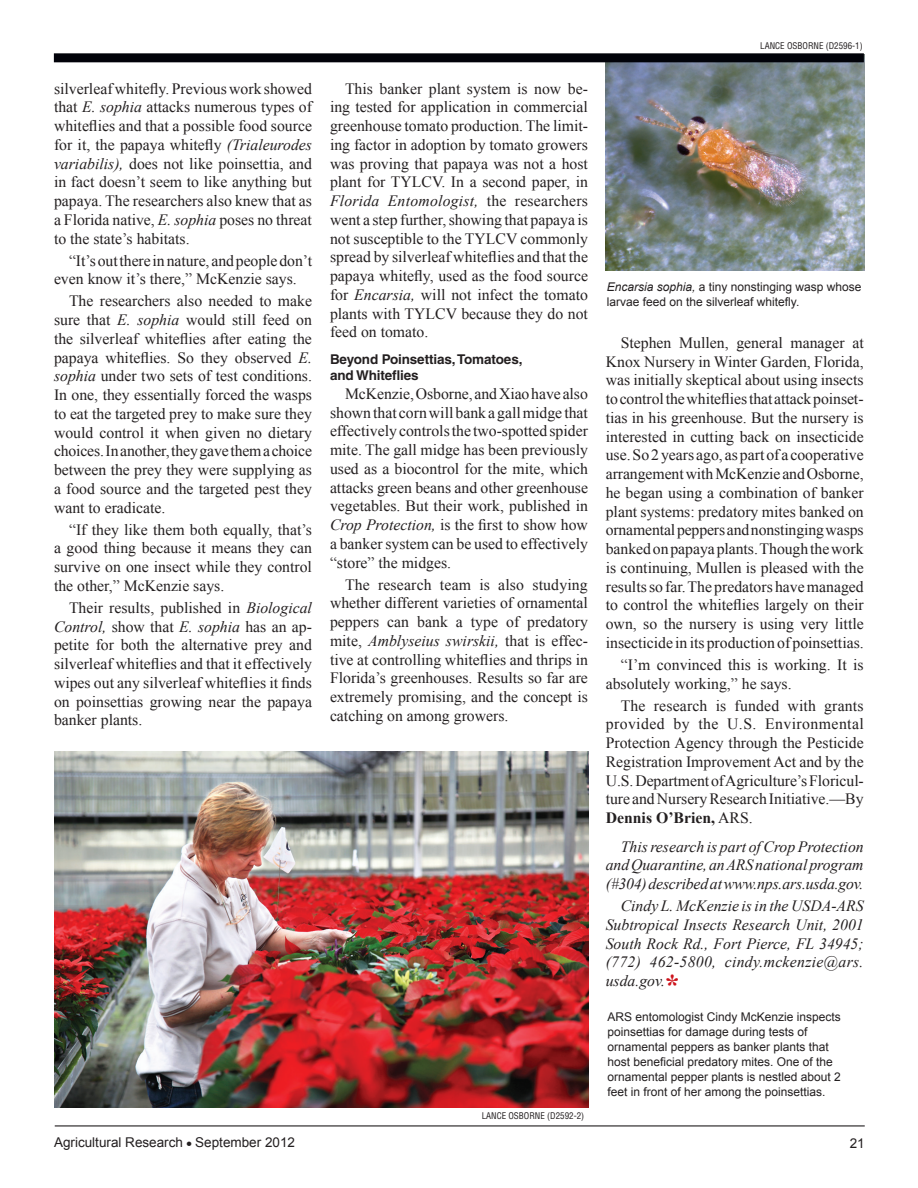
<style>
.page{position:relative;width:918px;height:1188px;background:#fff}
.page>*{position:absolute;margin:0;border:0;box-sizing:border-box;transform-origin:0 0}
.bodyTxt{font:15.75px/18.8px "Times New Roman";color:#231f20;text-align:justify}
.bodyTxtEnd{font:15.75px/18.8px "Times New Roman";color:#231f20;text-align:justify}
.bodyTxt-2{font:italic 15.75px/18.8px "Times New Roman";letter-spacing:-.005em;color:#231f20;text-align:justify}
.Subhead{font:700 13.5px/16.5px "Helvetica";letter-spacing:-.01em;color:#231f20}
.t1{font:13.5px "Arial";color:#231f20}
.t2{font:12px/15px "Arial";color:#231f20}
.Photo_credit{font:condensed 9px "Helvetica";color:#231f20}
.t3{font:6px "Monotype Sorts";color:#231f20}
.s1{font-style:italic}
.s2{font-weight:700}
.s3{font-weight:700;font-style:normal;font-size:30px;color:#cd151d}
</style>
<div class="page">
<hr style="left:55px;top:1125px;width:810px;height:1px;background:#231f20">
<img style="left:606px;top:62px;width:258px;height:209px">
<div style="left:54px;top:53px;width:810px;height:9px;background:#010209"></div>
<img style="left:55px;top:752px;width:533px;height:355px">
<p class="bodyTxt" style="left:54px;top:79px;width:260px">silverleaf whitefly. Previous work showed that <span class="s1">E. sophia</span> attacks numerous types of whiteflies and that a possible food source for it, the papaya whitefly <span class="s1">(Trialeurodes variabilis),</span> does not like poinsettia, and in fact doesn’t seem to like anything but papaya. The researchers also knew that as a Florida native, <span class="s1">E. sophia</span> poses no threat to the state’s habitats.</p>
<p class="bodyTxt" style="left:54px;top:251px;width:260px;text-indent:15px">“It’s out there in nature, and people don’t even know it’s there,” McKenzie says.</p>
<p class="bodyTxt" style="left:54px;top:291px;width:260px;text-indent:15px">The researchers also needed to make sure that <span class="s1">E. sophia</span> would still feed on the silverleaf whiteflies after eating the papaya whiteflies. So they observed <span class="s1">E. sophia</span> under two sets of test conditions.<br>In one, they essentially forced the wasps to eat the targeted prey to make sure they would control it when given no dietary choices. In another, they gave them a choice between the prey they were supplying as a food source and the targeted pest they want to eradicate.</p>
<p class="bodyTxt" style="left:54px;top:520px;width:260px;text-indent:15px">“If they like them both equally, that’s a good thing because it means they can survive on one insect while they control the other,” McKenzie says.</p>
<p class="bodyTxt" style="left:54px;top:598px;width:260px;text-indent:15px">Their results, published in <span class="s1">Biological Control,</span> show that <span class="s1">E. sophia</span> has an ap&shy;petite for both the alternative prey and silverleaf whiteflies and that it effectively wipes out any silverleaf whiteflies it finds on poinsettias growing near the papaya banker plants.</p>
<p class="bodyTxtEnd" style="left:330px;top:79px;width:260px;text-indent:15px">This banker plant system is now be&shy;ing tested for application in commercial greenhouse tomato production. The limit&shy;ing factor in adoption by tomato growers was proving that papaya was not a host plant for TYLCV. In a second paper, in <span class="s1">Florida Entomologist,</span> the researchers went a step further, showing that papaya is not susceptible to the TYLCV commonly spread by silverleaf whiteflies and that the papaya whitefly, used as the food source for <span class="s1">Encarsia,</span> will not infect the tomato plants with TYLCV because they do not feed on tomato.</p>
<p class="Subhead" style="left:330px;top:350px;width:194px">Beyond Poinsettias, Tomatoes, and Whiteflies</p>
<p class="bodyTxt" style="left:330px;top:384px;width:260px;text-indent:15px">McKenzie, Osborne, and Xiao have also shown that corn will bank a gall midge that effectively controls the two-spotted spider mite. The gall midge has been previously used as a biocontrol for the mite, which attacks green beans and other greenhouse vegetables. But their work, published in <span class="s1">Crop Protection,</span> is the first to show how a banker system can be used to effectively “store” the midges.</p>
<p class="bodyTxt" style="left:330px;top:575px;width:260px;text-indent:15px">The research team is also studying whether different varieties of ornamental peppers can bank a type of predatory mite, <span class="s1">Amblyseius swirskii,</span> that is effec&shy;tive at controlling whiteflies and thrips in Florida’s greenhouses. Results so far are extremely promising, and the concept is catching on among growers.</p>
<p class="Photo_credit" style="left:482px;top:1110px;width:104px">LANCE OSBORNE (D2592-2)</p>
<p class="Photo_credit" style="left:760px;top:41px;width:104px">LANCE OSBORNE (D2596-1)</p>
<p class="t2" style="left:607px;top:280px;width:256px"><span class="s1">Encarsia sophia,</span> a tiny nonstinging wasp whose larvae feed on the silverleaf whitefly.</p>
<p class="bodyTxt" style="left:606px;top:333px;width:260px;text-indent:15px">Stephen Mullen, general manager at Knox Nursery in Winter Garden, Florida, was initially skeptical about using insects to control the whiteflies that attack poinset&shy;tias in his greenhouse. But the nursery is interested in cutting back on insecticide use. So 2 years ago, as part of a cooperative arrangement with McKenzie and Osborne, he began using a combination of banker plant systems: predatory mites banked on ornamental peppers and nonstinging wasps banked on papaya plants. Though the work is continuing, Mullen is pleased with the results so far. The predators have managed to control the whiteflies largely on their own, so the nursery is using very little insecticide in its production of poinsettias.</p>
<p class="bodyTxt" style="left:606px;top:655px;width:259px;text-indent:15px">“I’m convinced this is working. It is absolutely working,” he says.</p>
<p class="bodyTxtEnd" style="left:606px;top:696px;width:260px;text-indent:15px">The research is funded with grants provided by the U.S. Environmental Protection Agency through the Pesticide Registration Improvement Act and by the U.S. Department of Agriculture’s Floricul&shy;ture and Nursery Research Initiative.—By <span class="s2">Dennis O’Brien,</span> ARS.</p>
<p class="bodyTxt-2" style="left:606px;top:837px;width:260px;text-indent:15px">This research is part of Crop Protection and Quarantine, an ARS national program (#304) described at www.nps.ars.usda.gov.</p>
<p class="bodyTxt-2" style="left:606px;top:896px;width:260px;text-indent:15px">Cindy L. McKenzie is in the USDA-ARS Subtropical Insects Research Unit, 2001<br>South Rock Rd., Fort Pierce, FL 34945; (772) 462-5800, cindy.mckenzie@ars. usda.gov.<span class="s3">*</span></p>
<p class="t2" style="left:607px;top:1010px;width:235px">ARS entomologist Cindy McKenzie inspects poinsettias for damage during tests of ornamental peppers as banker plants that host beneficial predatory mites. One of the ornamental pepper plants is nestled about 2 feet in front of her among the poinsettias.</p>
<p class="t1" style="left:54px;top:1133px;width:131px">Agricultural Research</p>
<p class="t3" style="left:187px;top:1141px;width:6px">l</p>
<p class="t1" style="left:195px;top:1133px;width:101px">September 2012</p>
<p class="t1" style="left:850px;top:1134px;width:17px">21</p>
</div>
